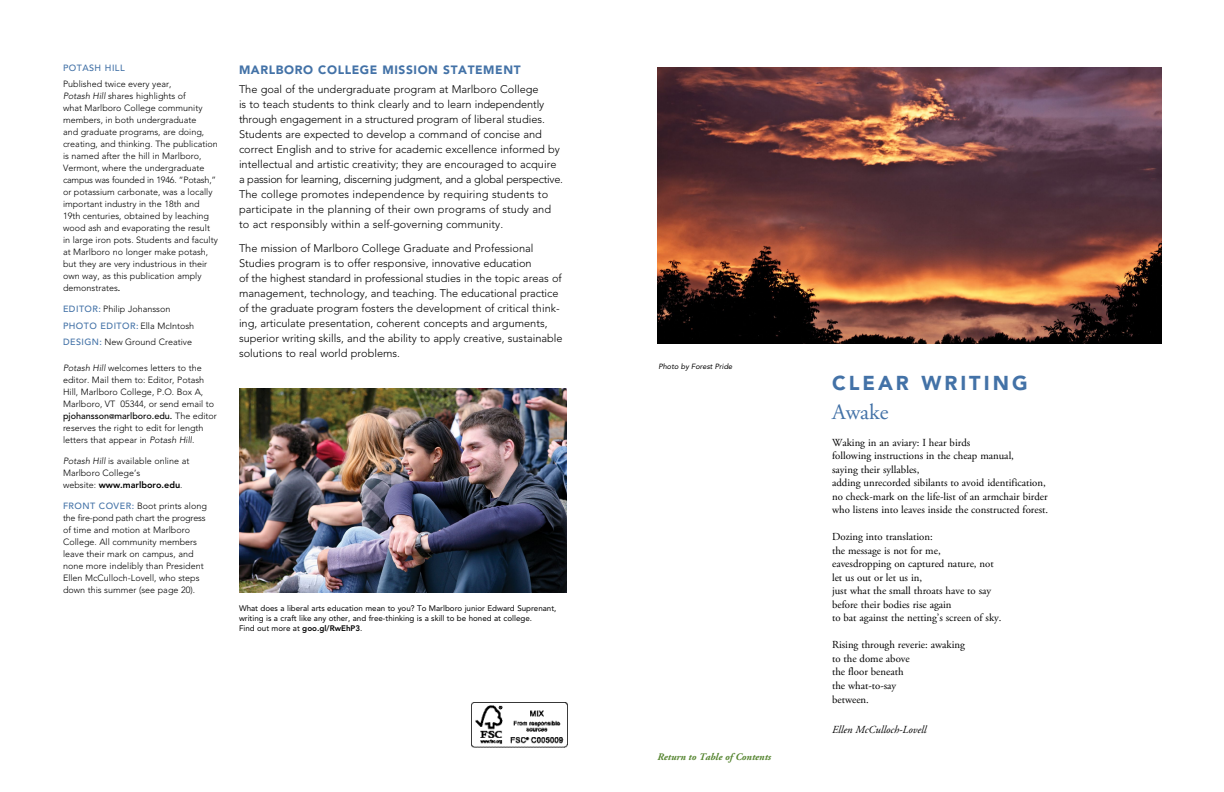
<style>
.page{position:relative;width:1224px;height:792px;background:#fff}
.page>*{position:absolute;margin:0;border:0;box-sizing:border-box;transform-origin:0 0}
.t1{font:22px "Adobe Garamond Pro";color:#4372a7}
.t2{font:900 20px "Avenir";letter-spacing:.15em;color:#4372a7}
.t3{font:900 12px "Avenir";letter-spacing:.05em;color:#4372a7}
.t4{font:300 11px/15px "Avenir";color:#000}
.t5{font:10.8px/13.5px "Adobe Garamond Pro";color:#000}
.t6{font:italic 10.8px "Adobe Garamond Pro";color:#000}
.t7{font:italic 700 10px "Adobe Garamond Pro";color:#558530}
.t8{font:300 9px/12px "Avenir";color:#000}
.t9{font:500 9px "Avenir";letter-spacing:.05em;color:#4372a7}
.t10{font:8px/10px "Avenir";color:#000}
.t11{font:italic 7.5px "Avenir";color:#000}
.s1{font-style:italic}
.s2{font-weight:500}
.s3{font-weight:500;color:#4372a7}
.s4{font-weight:500;font-size:7px}
.s5{font-weight:800}
</style>
<div class="page">
<img style="left:239px;top:389px;width:328px;height:204px">
<img style="left:471px;top:703px;width:96px;height:44px">
<img style="left:657px;top:68px;width:504px;height:276px">
<p class="t9" style="left:63px;top:63px;width:63px">POTASH HILL</p>
<p class="t8" style="left:63px;top:78px;width:156px">Published twice every year,<br><span class="s1">Potash Hill</span> shares highlights of<br>what Marlboro College community members, in both undergraduate<br>and graduate programs, are doing, creating, and thinking. The publication is named after the hill in Marlboro, Vermont, where the undergraduate campus was founded in 1946. “Potash,” or potassium carbonate, was a locally important industry in the 18th and 19th centuries, obtained by leaching wood ash and evaporating the result in large iron pots. Students and faculty at Marlboro no longer make potash, but they are very industrious in their own way, as this publication amply demonstrates<span class="s2">.</span></p>
<p class="t8" style="left:63px;top:301px;width:133px;line-height:16.5px"><span class="s3">EDITOR:</span> Philip Johansson<br><span class="s3">PHOTO EDITOR:</span> Ella McIntosh<br><span class="s3">DESIGN:</span> New Ground Creative</p>
<p class="t8" style="left:63px;top:362px;width:155px"><span class="s1">Potash Hill</span> welcomes letters to the editor. Mail them to: Editor, Potash Hill, Marlboro College, P.O. Box A, Marlboro, VT 05344, or send email to <span class="s2">pjohansson</span><span class="s4">@</span><span class="s2">marlboro.edu.</span> The editor reserves the right to edit for length letters that appear in <span class="s1">Potash Hill</span>.</p>
<p class="t8" style="left:63px;top:455px;width:128px"><span class="s1">Potash Hill</span> is available online at<br>Marlboro College’s<br>website: <span class="s5">www.marlboro.edu</span>.</p>
<p class="t8" style="left:63px;top:500px;width:145px"><span class="s3">FRONT COVER:</span> Boot prints along the fire-pond path chart the progress of time and motion at Marlboro<br>College. All community members leave their mark on campus, and none more indelibly than President<br>Ellen McCulloch-Lovell, who steps down this summer (see page 20).</p>
<h3 class="t3" style="left:239px;top:62px;width:283px">MARLBORO COLLEGE MISSION STATEMENT</h3>
<p class="t4" style="left:239px;top:82px;width:326px">The goal of the undergraduate program at Marlboro College<br>is to teach students to think clearly and to learn independently through engagement in a structured program of liberal studies.<br>Students are expected to develop a command of concise and correct English and to strive for academic excellence informed by intellectual and artistic creativity; they are encouraged to acquire a passion for learning, discerning judgment, and a global perspective.<br>The college promotes independence by requiring students to participate in the planning of their own programs of study and to act responsibly within a self-governing community.</p>
<p class="t4" style="left:239px;top:241px;width:325px">The mission of Marlboro College Graduate and Professional Studies program is to offer responsive, innovative education<br>of the highest standard in professional studies in the topic areas of management, technology, and teaching. The educational practice of the graduate program fosters the development of critical think&shy;ing, articulate presentation, coherent concepts and arguments, superior writing skills, and the ability to apply creative, sustainable solutions to real world problems.</p>
<p class="t10" style="left:239px;top:604px;width:319px">What does a liberal arts education mean to you? To Marlboro junior Edward Suprenant, writing is a craft like any other, and free-thinking is a skill to be honed at college.<br>Find out more at <span class="s5">goo.gl/RwEhP3</span>.</p>
<p class="t11" style="left:658px;top:362px;width:76px">Photo by Forest Pride</p>
<p class="t7" style="left:658px;top:751px;width:115px">Return to Table of Contents</p>
<h2 class="t2" style="left:832px;top:371px;width:197px">CLEAR WRITING</h2>
<h1 class="t1" style="left:832px;top:399px;width:58px">Awake</h1>
<p class="t5" style="left:832px;top:436px;width:218px">Waking in an aviary: I hear birds<br>following instructions in the cheap manual,<br>saying their syllables,<br>adding unrecorded sibilants to avoid identification, no check-mark on the life-list of an armchair birder who listens into leaves inside the constructed forest.</p>
<p class="t5" style="left:832px;top:531px;width:171px">Dozing into translation:<br>the message is not for me, eavesdropping on captured nature, not let us out or let us in,<br>just what the small throats have to say before their bodies rise again<br>to bat against the netting’s screen of sky.</p>
<p class="t5" style="left:832px;top:639px;width:134px">Rising through reverie: awaking to the dome above<br>the floor beneath<br>the what-to-say</p>
<p class="t5" style="left:832px;top:694px;width:38px">between.</p>
<p class="t6" style="left:832px;top:723px;width:96px">Ellen McCulloch-Lovell</p>
</div>
